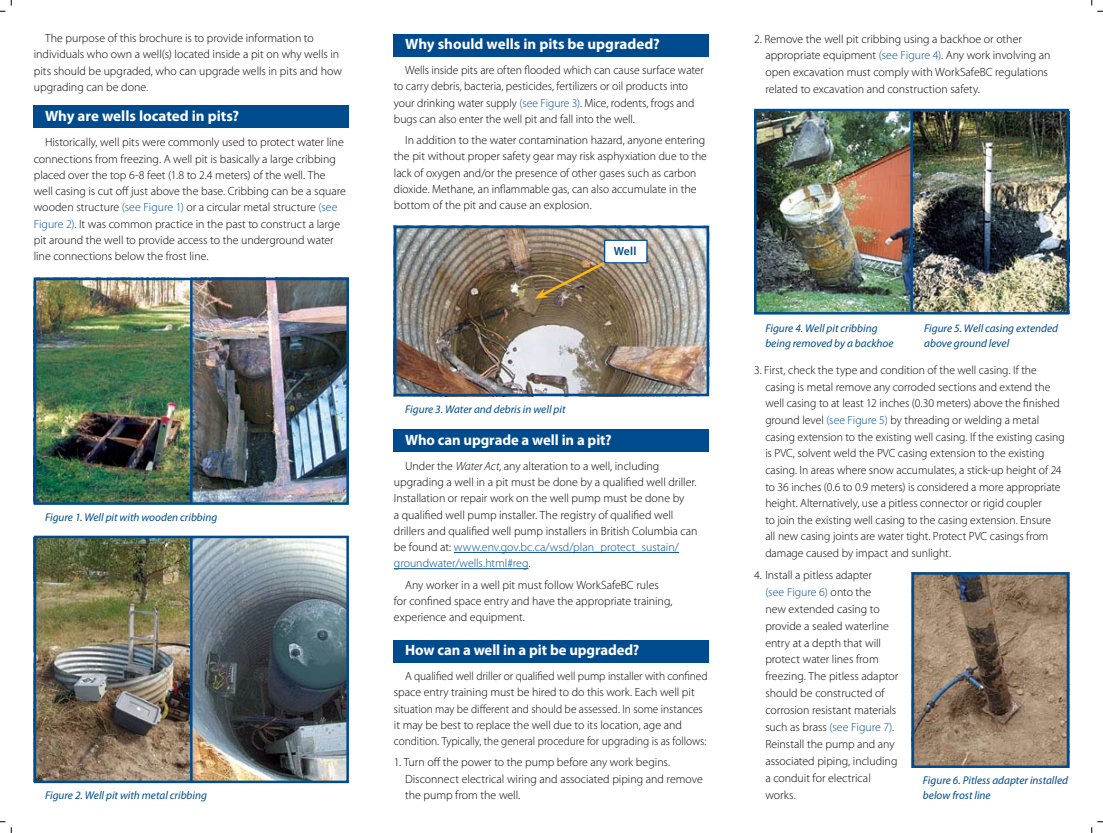
<style>
.page{position:relative;width:1103px;height:833px;background:#fff}
.page>*{position:absolute;margin:0;border:0;box-sizing:border-box;transform-origin:0 0}
.t1{font:700 15px "Myriad Pro";letter-spacing:-.005em;color:#fff}
.t2{font:300 11.88px/16.2px "Myriad Pro";color:#000}
.t3{font:300 11.88px/16.2px "Myriad Pro";color:#000;scale:.96 1}
.t4{font:600 11.88px "Myriad Pro";color:#004b8d}
.t5{font:italic 11.25px/15px "Myriad Pro";color:#004b8d}
.s1{color:#004b8d}
.s2{font-style:italic}
.s3{font-weight:700;color:#fff}
</style>
<div class="page">
<div style="left:34px;top:106px;width:315px;height:22px;background:#004b8d"></div>
<div style="left:394px;top:34px;width:315px;height:22px;background:#004b8d"></div>
<div style="left:394px;top:429px;width:315px;height:23px;background:#004b8d"></div>
<div style="left:394px;top:640px;width:315px;height:22px;background:#004b8d"></div>
<hr style="left:454px;top:552px;width:225px;height:1px;background:#004b8d">
<hr style="left:394px;top:568px;width:134px;height:1px;background:#004b8d">
<img style="left:397px;top:229px;width:309px;height:164px">
<div style="left:394px;top:226px;width:315px;height:170px;border:2px solid #004b8d"></div>
<img style="left:37px;top:281px;width:309px;height:221px">
<img style="left:37px;top:538px;width:309px;height:242px">
<img style="left:757px;top:112px;width:309px;height:199px">
<img style="left:914px;top:575px;width:152px;height:190px">
<div style="left:911px;top:572px;width:158px;height:196px;border:2px solid #004b8d"></div>
<svg style="left:1091px;top:0;width:11px;height:12px"></svg>
<svg style="left:1091px;top:821px;width:11px;height:11px"></svg>
<hr style="left:190px;top:278px;width:2px;height:226px;background:#004b8d">
<hr style="left:190px;top:538px;width:2px;height:243px;background:#004b8d">
<div style="left:34px;top:278px;width:315px;height:227px;border:2px solid #004b8d"></div>
<hr style="left:910px;top:109px;width:2px;height:204px;background:#004b8d">
<div style="left:754px;top:109px;width:315px;height:205px;border:2px solid #004b8d"></div>
<div style="left:34px;top:535px;width:315px;height:248px;border:2px solid #004b8d"></div>
<svg style="left:534px;top:258px;width:77px;height:41px"></svg>
<div style="left:604px;top:240px;width:43px;height:23px;background:#fff"></div>
<div style="left:604px;top:240px;width:43px;height:23px;border:1px solid #004b8d"></div>
<p class="t2" style="left:34px;top:30px;width:310px;text-indent:11px">The purpose of this brochure is to provide information to individuals who own a well(s) located inside a pit on why wells in pits should be upgraded, who can upgrade wells in pits and how upgrading can be done.</p>
<p class="t1" style="left:45px;top:106px;width:195px">Why are wells located in pits?</p>
<p class="t2" style="left:34px;top:134px;width:314px;text-indent:11px">Historically, well pits were commonly used to protect water line connections from freezing. A well pit is basically a large cribbing placed over the top 6-8 feet (1.8 to 2.4 meters) of the well. The well casing is cut off just above the base. Cribbing can be a square wooden structure <span class="s1">(see Figure 1)</span> or a circular metal structure <span class="s1">(see Figure 2)</span>. It was common practice in the past to construct a large pit around the well to provide access to the underground water line connections below the frost line.</p>
<p class="t5" style="left:45px;top:509px;width:174px">Figure 1. Well pit with wooden cribbing</p>
<p class="t5" style="left:45px;top:787px;width:163px">Figure 2. Well pit with metal cribbing</p>
<p class="t1" style="left:405px;top:34px;width:256px">Why should wells in pits be upgraded?</p>
<p class="t2" style="left:394px;top:62px;width:311px;text-indent:11px">Wells inside pits are often flooded which can cause surface water to carry debris, bacteria, pesticides, fertilizers or oil products into your drinking water supply <span class="s1">(see Figure 3)</span>. Mice, rodents, frogs and bugs can also enter the well pit and fall into the well.</p>
<p class="t2" style="left:394px;top:132px;width:314px;text-indent:11px">In addition to the water contamination hazard, anyone entering the pit without proper safety gear may risk asphyxiation due to the lack of oxygen and/or the presence of other gases such as carbon dioxide. Methane, an inflammable gas, can also accumulate in the bottom of the pit and cause an explosion.</p>
<p class="t4" style="left:614px;top:244px;width:24px">Well</p>
<p class="t5" style="left:405px;top:401px;width:162px">Figure 3. Water and debris in well pit</p>
<p class="t1" style="left:405px;top:430px;width:208px">Who can upgrade a well in a pit?</p>
<p class="t2" style="left:394px;top:457px;width:305px;text-indent:11px">Under the <span class="s2">Water Act</span>, any alteration to a well, including upgrading a well in a pit must be done by a qualified well driller.<br>Installation or repair work on the well pump must be done by<br>a qualified well pump installer. The registry of qualified well drillers and qualified well pump installers in British Columbia can be found at: <span class="s1">www.env.gov.bc.ca/wsd/plan_protect_sustain/ groundwater/wells.html#reg</span>.</p>
<p class="t2" style="left:394px;top:576px;width:280px;text-indent:11px">Any worker in a well pit must follow WorkSafeBC rules for confined space entry and have the appropriate training, experience and equipment.</p>
<p class="t1" style="left:405px;top:640px;width:236px">How can a well in a pit be upgraded?</p>
<p class="t3" style="left:394px;top:667px;width:328px;text-indent:11px">A qualified well driller or qualified well pump installer with confined space entry training must be hired to do this work. Each well pit situation may be different and should be assessed. In some instances it may be best to replace the well due to its location, age and condition. Typically, the general procedure for upgrading is as follows:</p>
<p class="t2" style="left:405px;top:754px;width:299px;text-indent:-11px">1. Turn off the power to the pump before any work begins.<br>Disconnect electrical wiring and associated piping and remove the pump from the well.</p>
<p class="t2" style="left:765px;top:30px;width:287px;line-height:16.6px;text-indent:-11px">2. Remove the well pit cribbing using a backhoe or other appropriate equipment <span class="s1">(see Figure 4)</span>. Any work involving an open excavation must comply with WorkSafeBC regulations related to excavation and construction safety.</p>
<p class="t5" style="left:765px;top:320px;width:130px">Figure 4. Well pit cribbing being removed by a backhoe</p>
<p class="t5" style="left:924px;top:320px;width:135px">Figure 5. Well casing extended above ground level</p>
<p class="t2" style="left:765px;top:362px;width:301px;line-height:16.6px;text-indent:-11px">3. First, check the type and condition of the well casing. If the casing is metal remove any corroded sections and extend the well casing to at least 12 inches (0.30 meters) above the finished ground level <span class="s1">(see Figure 5)</span> by threading or welding a metal casing extension to the existing well casing. If the existing casing is PVC, solvent weld the PVC casing extension to the existing casing. In areas where snow accumulates, a stick-up height of 24 to 36 inches (0.6 to 0.9 meters) is considered a more appropriate height. Alternatively, use a pitless connector or rigid coupler<br>to join the existing well casing to the casing extension. Ensure<br>all new casing joints are water tight. Protect PVC casings from damage caused by impact and sunlight.</p>
<p class="t2" style="left:765px;top:566px;width:135px;line-height:16.9px;text-indent:-11px">4. Install a pitless adapter<br><span class="s1">(see Figure 6)</span> onto the<br>new extended casing to provide a sealed waterline entry at a depth that will protect water lines from freezing. The pitless adaptor should be constructed of corrosion resistant materials such as brass <span class="s1">(see Figure 7)</span>.<br>Reinstall the pump and any associated piping, including a conduit for electrical works.<span class="s3">n</span></p>
<p class="t5" style="left:923px;top:772px;width:147px">Figure 6. Pitless adapter installed below frost line</p>
</div>
